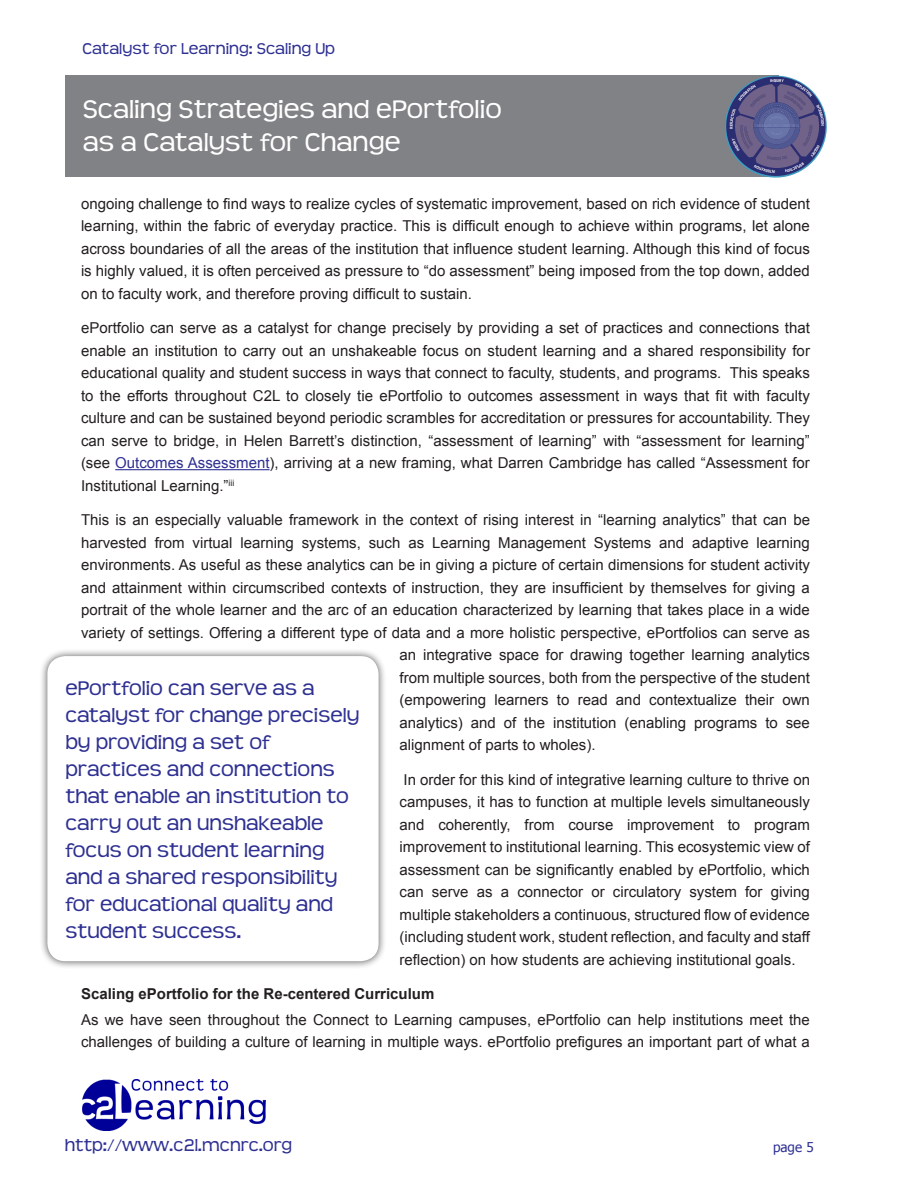
<style>
.page{position:relative;width:918px;height:1188px;background:#fff}
.page>*{position:absolute;margin:0;border:0;box-sizing:border-box;transform-origin:0 0}
.t1{font:27px/32.4px "Teen";color:#fff}
.quotecallout{font:21px/27px "Teen";color:#2e3092}
.t2{font:18px "Teen";color:#2e3092}
.t3{font:16.5px "Teen";color:#2e3092}
.Body_text{font:15px/22.5px "Arial";color:#231f20;text-align:justify}
.subheadings{font:700 15px "Arial";color:#231f20}
.t4{font:13.5px "Tahoma";color:#2e3092}
.s1{color:#2e3092}
</style>
<div class="page">
<div style="left:65px;top:76px;width:713px;height:101px;background:#808285"></div>
<img style="left:82px;top:1080px;width:184px;height:51px">
<hr style="left:115px;top:469px;width:155px;height:1px;background:#2e3092">
<div style="left:39px;top:648px;width:348px;height:322px;background:#231f20;opacity:.75"></div>
<div style="left:47px;top:656px;width:332px;height:305px;background:#fff;border-radius:18px"></div>
<svg style="left:725px;top:76px;width:102px;height:102px"></svg>
<p class="t3" style="left:82px;top:39px;width:254px">Catalyst for Learning: Scaling Up</p>
<h1 class="t1" style="left:83px;top:94px;width:420px">Scaling Strategies and ePortfolio as a Catalyst for Change</h1>
<p class="Body_text" style="left:81px;top:192px;width:730px">ongoing challenge to find ways to realize cycles of systematic improvement, based on rich evidence of student learning, within the fabric of everyday practice. This is difficult enough to achieve within programs, let alone across boundaries of all the areas of the institution that influence student learning. Although this kind of focus is highly valued, it is often perceived as pressure to “do assessment” being imposed from the top down, added on to faculty work, and therefore proving difficult to sustain.</p>
<p class="Body_text" style="left:81px;top:317px;width:730px">ePortfolio can serve as a catalyst for change precisely by providing a set of practices and connections that enable an institution to carry out an unshakeable focus on student learning and a shared responsibility for educational quality and student success in ways that connect to faculty, students, and programs. This speaks to the efforts throughout C2L to closely tie ePortfolio to outcomes assessment in ways that fit with faculty culture and can be sustained beyond periodic scrambles for accreditation or pressures for accountability. They can serve to bridge, in Helen Barrett’s distinction, “assessment of learning” with “assessment for learning” (see <span class="s1">Outcomes Assessment</span>), arriving at a new framing, what Darren Cambridge has called “Assessment for Institutional Learning.”<sup>iii</sup></p>
<p class="Body_text" style="left:81px;top:509px;width:731px">This is an especially valuable framework in the context of rising interest in “learning analytics” that can be</p>
<p class="Body_text" style="left:81px;top:531px;width:730px">harvested from virtual learning systems, such as Learning Management Systems and adaptive learning</p>
<p class="Body_text" style="left:81px;top:554px;width:731px">environments. As useful as these analytics can be in giving a picture of certain dimensions for student activity</p>
<p class="Body_text" style="left:81px;top:576px;width:730px">and attainment within circumscribed contexts of instruction, they are insufficient by themselves for giving a</p>
<p class="Body_text" style="left:81px;top:599px;width:730px">portrait of the whole learner and the arc of an education characterized by learning that takes place in a wide</p>
<p class="Body_text" style="left:81px;top:621px;width:730px">variety of settings. Offering a different type of data and a more holistic perspective, ePortfolios can serve as</p>
<p class="Body_text" style="left:400px;top:644px;width:412px">an integrative space for drawing together learning analytics</p>
<p class="Body_text" style="left:400px;top:666px;width:412px">from multiple sources, both from the perspective of the student</p>
<p class="Body_text" style="left:400px;top:689px;width:412px">(empowering learners to read and contextualize their own</p>
<p class="Body_text" style="left:400px;top:711px;width:412px">analytics) and of the institution (enabling programs to see</p>
<p class="Body_text" style="left:400px;top:734px;width:197px">alignment of parts to wholes).</p>
<p class="Body_text" style="left:400px;top:768px;width:412px">In order for this kind of integrative learning culture to thrive on campuses, it has to function at multiple levels simultaneously and coherently, from course improvement to program improvement to institutional learning. This ecosystemic view of assessment can be significantly enabled by ePortfolio, which can serve as a connector or circulatory system for giving multiple stakeholders a continuous, structured flow of evidence (including student work, student reflection, and faculty and staff reflection) on how students are achieving institutional goals.</p>
<p class="subheadings" style="left:81px;top:984px;width:355px">Scaling ePortfolio for the Re-centered Curriculum</p>
<p class="Body_text" style="left:81px;top:1008px;width:730px">As we have seen throughout the Connect to Learning campuses, ePortfolio can help institutions meet the challenges of building a culture of learning in multiple ways. ePortfolio prefigures an important part of what a</p>
<p class="quotecallout" style="left:65px;top:675px;width:296px">ePortfolio can serve as a catalyst for change precisely by providing a set of practices and connections that enable an institution to carry out an unshakeable focus on student learning and a shared responsibility for educational quality and student success.</p>
<p class="t2" style="left:65px;top:1135px;width:229px">http://www.c2l.mcnrc.org</p>
<p class="t4" style="left:773px;top:1138px;width:42px">page 5</p>
</div>
